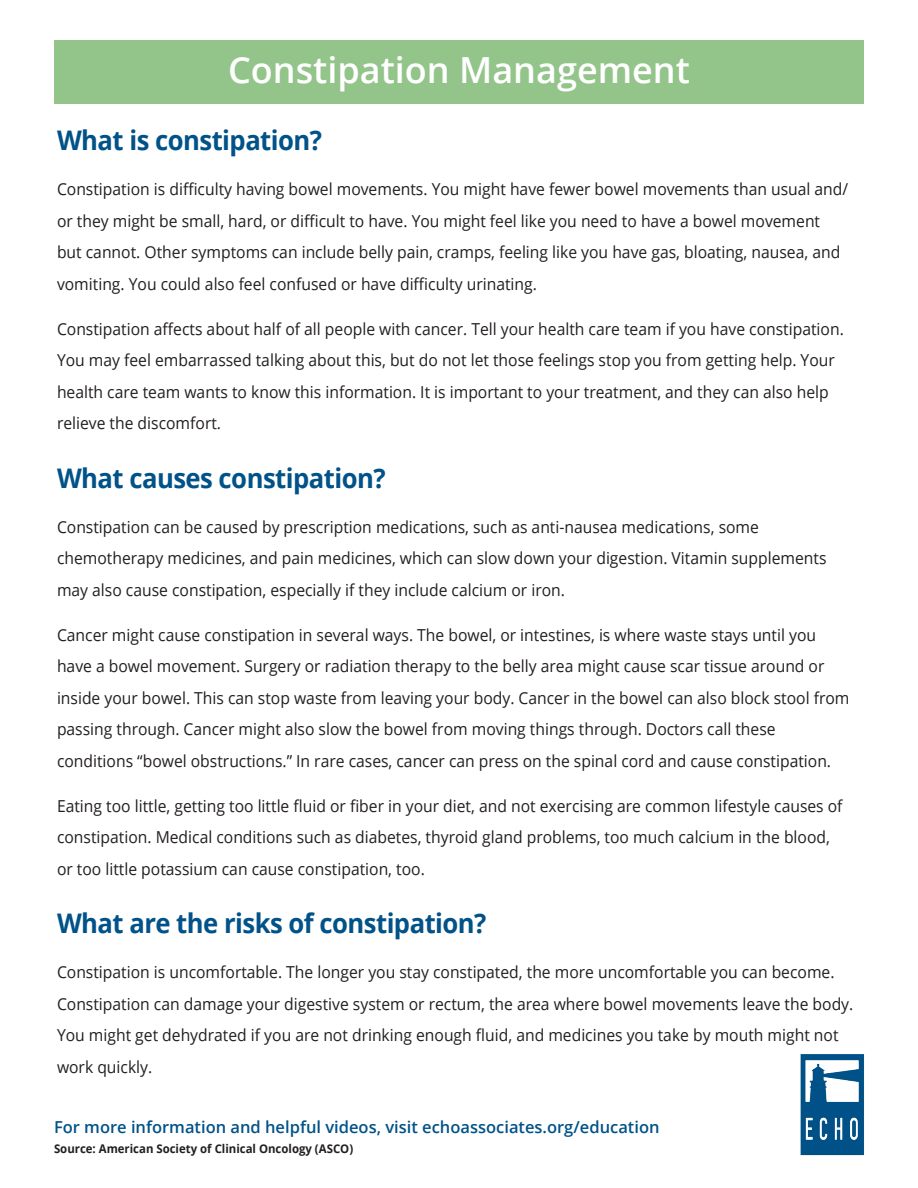
<style>
.page{position:relative;width:918px;height:1188px;background:#fff}
.page>*{position:absolute;margin:0;border:0;box-sizing:border-box;transform-origin:0 0}
.t1{font:600 36px "Open Sans";color:#fff}
.t2{font:700 27px "Open Sans";letter-spacing:-.02em;color:#005288;scale:.95 1}
.t3{font:16.5px/31.5px "Open Sans";color:#231f20;scale:.95 1}
.t4{font:600 16.5px "Open Sans";color:#005288}
.t5{font:700 12px "Open Sans";color:#231f20;scale:.95 1}
</style>
<div class="page">
<div style="left:54px;top:40px;width:810px;height:64px;background:#93c58b"></div>
<img style="left:800px;top:1054px;width:64px;height:102px">
<p class="t1" style="left:228px;top:45px;width:463px">Constipation Management</p>
<p class="t2" style="left:57px;top:121px;width:281px">What is constipation?</p>
<p class="t3" style="left:57px;top:173px;width:834px">Constipation is difficulty having bowel movements. You might have fewer bowel movements than usual and/ or they might be small, hard, or difficult to have. You might feel like you need to have a bowel movement but cannot. Other symptoms can include belly pain, cramps, feeling like you have gas, bloating, nausea, and vomiting. You could also feel confused or have difficulty urinating.</p>
<p class="t3" style="left:57px;top:313px;width:830px">Constipation affects about half of all people with cancer. Tell your health care team if you have constipation.<br>You may feel embarrassed talking about this, but do not let those feelings stop you from getting help. Your health care team wants to know this information. It is important to your treatment, and they can also help relieve the discomfort.</p>
<p class="t2" style="left:57px;top:459px;width:348px">What causes constipation?</p>
<p class="t3" style="left:57px;top:511px;width:812px">Constipation can be caused by prescription medications, such as anti-nausea medications, some chemotherapy medicines, and pain medicines, which can slow down your digestion. Vitamin supplements may also cause constipation, especially if they include calcium or iron.</p>
<p class="t3" style="left:57px;top:619px;width:836px">Cancer might cause constipation in several ways. The bowel, or intestines, is where waste stays until you have a bowel movement. Surgery or radiation therapy to the belly area might cause scar tissue around or inside your bowel. This can stop waste from leaving your body. Cancer in the bowel can also block stool from passing through. Cancer might also slow the bowel from moving things through. Doctors call these conditions “bowel obstructions.” In rare cases, cancer can press on the spinal cord and cause constipation.</p>
<p class="t3" style="left:57px;top:790px;width:828px">Eating too little, getting too little fluid or fiber in your diet, and not exercising are common lifestyle causes of constipation. Medical conditions such as diabetes, thyroid gland problems, too much calcium in the blood, or too little potassium can cause constipation, too.</p>
<p class="t2" style="left:57px;top:904px;width:454px">What are the risks of constipation?</p>
<p class="t3" style="left:57px;top:956px;width:840px">Constipation is uncomfortable. The longer you stay constipated, the more uncomfortable you can become.<br>Constipation can damage your digestive system or rectum, the area where bowel movements leave the body.<br>You might get dehydrated if you are not drinking enough fluid, and medicines you take by mouth might not work quickly.</p>
<p class="t4" style="left:54px;top:1115px;width:607px">For more information and helpful videos, visit echoassociates.org/education</p>
<p class="t5" style="left:54px;top:1140px;width:316px">Source: American Society of Clinical Oncology (ASCO)</p>
</div>
